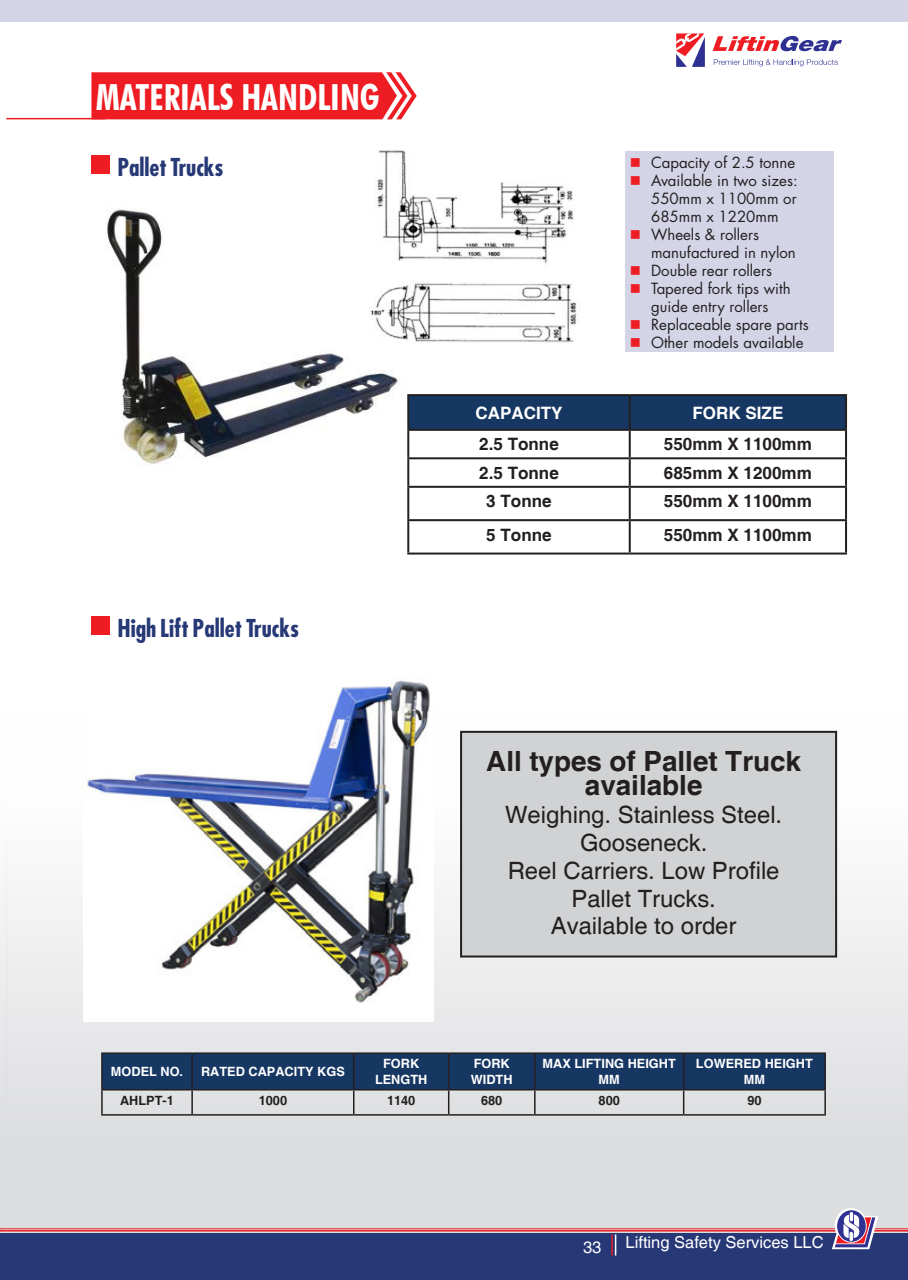
<style>
.page{position:relative;width:908px;height:1280px;background:#fff}
.page>*{position:absolute;margin:0;border:0;box-sizing:border-box;transform-origin:0 0}
.Heading-Main{font:700 condensed 36px "Futura BT";color:#fff}
.t1{font:700 27.9px/23.9px "Helvetica";color:#231f20;text-align:center}
.Sub_Heading{font:700 condensed 24px "Futura Std";color:#263875}
.t2{font:23.85px/27.9px "Helvetica";color:#231f20;text-align:center}
.t3{font:700 17.1px "Helvetica";color:#231f20}
.t4{font:700 17.1px "Helvetica";color:#fff}
.t5{font:16.5px "Helvetica";color:#fff}
.t6{font:15px/18px "Futura Std";color:#231f20}
.t7{font:700 12.75px/15.3px "Helvetica";color:#fff;text-align:center}
.t8{font:700 12.75px "Helvetica";color:#231f20}
</style>
<div class="page">
<div style="left:6px;top:711px;width:902px;height:553px;background:linear-gradient(to bottom,#fff,#d5d3d5)"></div>
<svg style="left:0;top:891px;width:6px;height:342px;fill:#e4e5e6"></svg>
<div style="left:6px;top:1233px;width:902px;height:47px;background:#263875"></div>
<div style="left:0;top:1233px;width:6px;height:47px;background:#263875"></div>
<hr style="left:6px;top:1228px;width:902px;height:1px;background:#ee1d23">
<hr style="left:6px;top:1230px;width:902px;height:1px;background:#ee1d23">
<svg style="left:0;top:1228px;width:6px;height:3px"></svg>
<svg style="left:832px;top:1206px;width:46px;height:43px"></svg>
<hr style="left:611px;top:1234px;width:2px;height:21px;background:#ee1d23">
<svg style="left:615px;top:1234px;width:1px;height:21px"></svg>
<svg style="left:676px;top:33px;width:29px;height:34px"></svg>
<svg style="left:712px;top:36px;width:130px;height:15px"></svg>
<svg style="left:714px;top:59px;width:124px;height:7px"></svg>
<div style="left:0;top:0;width:6px;height:21px;background:#d4d4e7"></div>
<div style="left:6px;top:0;width:902px;height:21px;background:#d4d4e7"></div>
<div style="left:461px;top:732px;width:375px;height:224px;background:#d1d2d4"></div>
<div style="left:460px;top:731px;width:377px;height:226px;border:2px solid #231f20"></div>
<hr style="left:101px;top:1052px;width:91px;height:2px;background:#231f20">
<hr style="left:101px;top:1054px;width:2px;height:35px;background:#231f20">
<hr style="left:192px;top:1052px;width:162px;height:2px;background:#231f20">
<hr style="left:354px;top:1052px;width:95px;height:2px;background:#231f20">
<hr style="left:449px;top:1052px;width:86px;height:2px;background:#231f20">
<hr style="left:535px;top:1052px;width:149px;height:2px;background:#231f20">
<hr style="left:684px;top:1052px;width:142px;height:2px;background:#231f20">
<hr style="left:824px;top:1054px;width:2px;height:35px;background:#231f20">
<hr style="left:101px;top:1089px;width:91px;height:1px;background:#231f20">
<hr style="left:101px;top:1090px;width:2px;height:24px;background:#231f20">
<hr style="left:684px;top:1089px;width:142px;height:1px;background:#231f20">
<svg style="left:102px;top:1053px;width:723px;height:61px;background:#647690"></svg>
<hr style="left:824px;top:1090px;width:2px;height:24px;background:#231f20">
<hr style="left:101px;top:1114px;width:91px;height:2px;background:#231f20">
<hr style="left:192px;top:1114px;width:162px;height:2px;background:#231f20">
<hr style="left:354px;top:1114px;width:95px;height:2px;background:#231f20">
<hr style="left:449px;top:1114px;width:86px;height:2px;background:#231f20">
<hr style="left:535px;top:1114px;width:149px;height:2px;background:#231f20">
<hr style="left:684px;top:1114px;width:142px;height:2px;background:#231f20">
<div style="left:409px;top:396px;width:436px;height:33px;background:#173763"></div>
<hr style="left:407px;top:394px;width:223px;height:2px;background:#231f20">
<hr style="left:407px;top:396px;width:2px;height:33px;background:#231f20">
<hr style="left:630px;top:394px;width:217px;height:2px;background:#231f20">
<hr style="left:629px;top:396px;width:2px;height:33px;background:#231f20">
<hr style="left:845px;top:396px;width:2px;height:33px;background:#231f20">
<hr style="left:407px;top:429px;width:223px;height:2px;background:#231f20">
<hr style="left:407px;top:431px;width:2px;height:26px;background:#231f20">
<hr style="left:630px;top:429px;width:217px;height:2px;background:#231f20">
<hr style="left:629px;top:431px;width:2px;height:26px;background:#231f20">
<hr style="left:845px;top:431px;width:2px;height:26px;background:#231f20">
<hr style="left:407px;top:457px;width:223px;height:2px;background:#231f20">
<hr style="left:407px;top:459px;width:2px;height:27px;background:#231f20">
<hr style="left:630px;top:457px;width:217px;height:2px;background:#231f20">
<hr style="left:629px;top:459px;width:2px;height:27px;background:#231f20">
<hr style="left:845px;top:459px;width:2px;height:27px;background:#231f20">
<hr style="left:407px;top:486px;width:223px;height:2px;background:#231f20">
<hr style="left:407px;top:488px;width:2px;height:31px;background:#231f20">
<hr style="left:630px;top:486px;width:217px;height:2px;background:#231f20">
<hr style="left:629px;top:488px;width:2px;height:31px;background:#231f20">
<hr style="left:845px;top:488px;width:2px;height:31px;background:#231f20">
<hr style="left:407px;top:519px;width:223px;height:2px;background:#231f20">
<hr style="left:407px;top:521px;width:2px;height:31px;background:#231f20">
<hr style="left:630px;top:519px;width:217px;height:2px;background:#231f20">
<hr style="left:629px;top:521px;width:2px;height:31px;background:#231f20">
<hr style="left:845px;top:521px;width:2px;height:31px;background:#231f20">
<hr style="left:407px;top:552px;width:223px;height:2px;background:#231f20">
<hr style="left:630px;top:552px;width:217px;height:2px;background:#231f20">
<div style="left:625px;top:151px;width:209px;height:201px;background:#d4d4e7"></div>
<img style="left:107px;top:209px;width:292px;height:256px">
<img style="left:355px;top:150px;width:222px;height:203px">
<img style="left:84px;top:680px;width:349px;height:341px">
<svg style="left:91px;top:72px;width:326px;height:47px;background:#ef2a30"></svg>
<div style="left:91px;top:155px;width:19px;height:19px;background:#ee1d23"></div>
<div style="left:91px;top:616px;width:19px;height:19px;background:#ee1d23"></div>
<hr style="left:6px;top:118px;width:99px;height:1px;background:#ee1d23">
<p class="Heading-Main" style="left:96px;top:75px;width:286px">MATERIALS HANDLING</p>
<p class="Sub_Heading" style="left:117px;top:152px;width:108px">Pallet Trucks</p>
<p class="Sub_Heading" style="left:117px;top:613px;width:183px">High Lift Pallet Trucks</p>
<p class="t6" style="left:651px;top:153px;width:146px">Capacity of 2.5 tonne</p>
<p class="t6" style="left:651px;top:171px;width:148px;text-align:justify">Available in two sizes:<br>550mm x 1100mm or 685mm x 1220mm</p>
<p class="t6" style="left:651px;top:225px;width:146px">Wheels &amp; rollers manufactured in nylon</p>
<p class="t6" style="left:651px;top:261px;width:122px">Double rear rollers</p>
<p class="t6" style="left:651px;top:279px;width:141px">Tapered fork tips with guide entry rollers</p>
<p class="t6" style="left:651px;top:315px;width:159px">Replaceable spare parts</p>
<p class="t6" style="left:651px;top:333px;width:154px">Other models available</p>
<p class="t4" style="left:475px;top:402px;width:89px">CAPACITY</p>
<p class="t4" style="left:692px;top:402px;width:93px">FORK SIZE</p>
<p class="t3" style="left:479px;top:434px;width:81px">2.5 Tonne</p>
<p class="t3" style="left:664px;top:434px;width:149px">550mm X 1100mm</p>
<p class="t3" style="left:479px;top:462px;width:81px">2.5 Tonne</p>
<p class="t3" style="left:664px;top:462px;width:149px">685mm X 1200mm</p>
<p class="t3" style="left:486px;top:491px;width:67px">3 Tonne</p>
<p class="t3" style="left:664px;top:491px;width:149px">550mm X 1100mm</p>
<p class="t3" style="left:486px;top:524px;width:67px">5 Tonne</p>
<p class="t3" style="left:664px;top:524px;width:149px">550mm X 1100mm</p>
<p class="t1" style="left:486px;top:751px;width:316px">All types of Pallet Truck available</p>
<p class="t2" style="left:505px;top:802px;width:279px">Weighing. Stainless Steel.<br>Gooseneck.</p>
<p class="t2" style="left:508px;top:857px;width:273px">Reel Carriers. Low Profile<br>Pallet Trucks.</p>
<p class="t2" style="left:551px;top:913px;width:187px">Available to order</p>
<p class="t7" style="left:111px;top:1064px;width:74px">MODEL NO.</p>
<p class="t7" style="left:201px;top:1064px;width:145px">RATED CAPACITY KGS</p>
<p class="t7" style="left:375px;top:1057px;width:54px">FORK<br>LENGTH</p>
<p class="t7" style="left:471px;top:1057px;width:43px;text-align:left">FORK<br>WIDTH</p>
<p class="t7" style="left:543px;top:1057px;width:135px">MAX LIFTING HEIGHT<br>MM</p>
<p class="t7" style="left:696px;top:1057px;width:118px">LOWERED HEIGHT<br>MM</p>
<p class="t8" style="left:120px;top:1093px;width:55px">AHLPT-1</p>
<p class="t8" style="left:259px;top:1093px;width:30px">1000</p>
<p class="t8" style="left:387px;top:1093px;width:30px">1140</p>
<p class="t8" style="left:481px;top:1093px;width:23px">680</p>
<p class="t8" style="left:598px;top:1093px;width:23px">800</p>
<p class="t8" style="left:747px;top:1093px;width:16px">90</p>
<p class="t5" style="left:583px;top:1238px;width:20px">33</p>
<p class="t5" style="left:625px;top:1233px;width:200px">Lifting Safety Services LLC</p>
</div>
